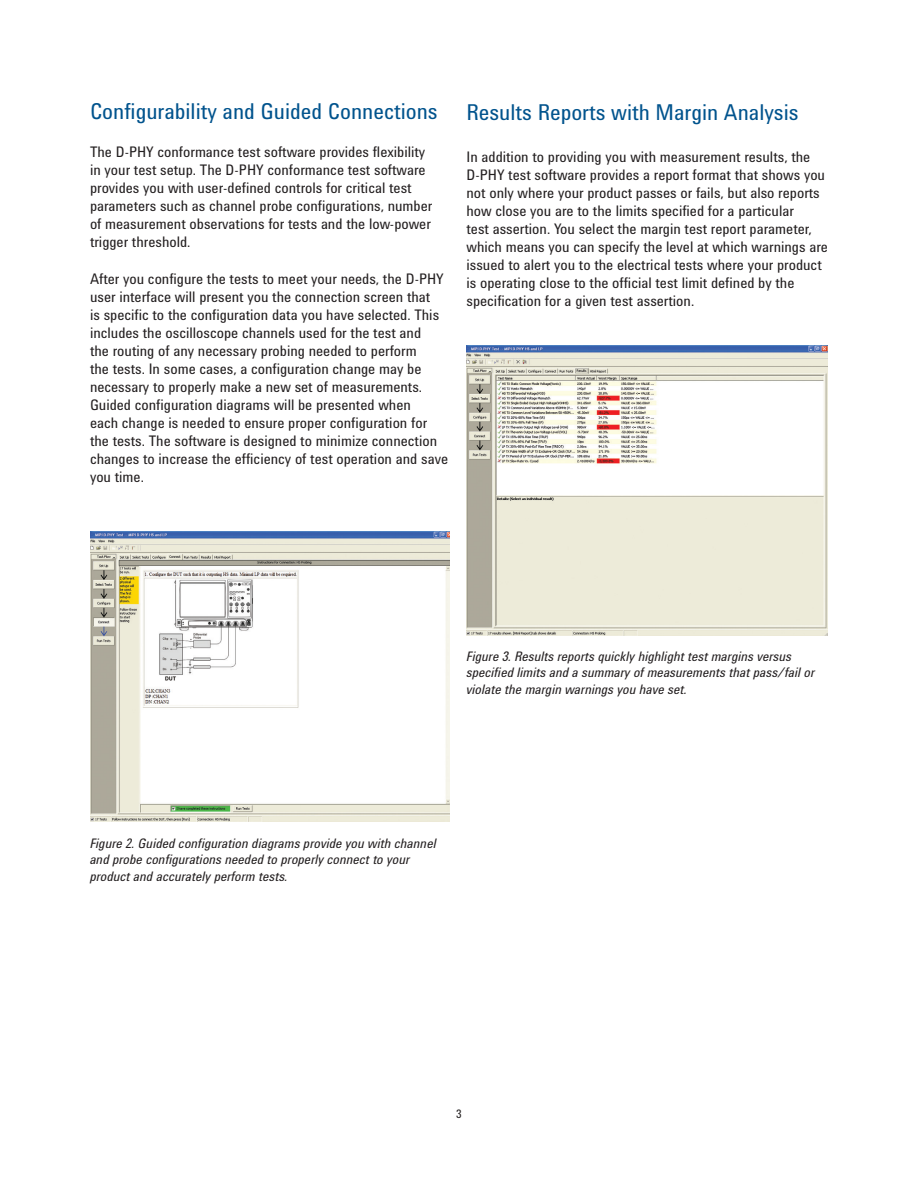
<style>
.page{position:relative;width:918px;height:1188px;background:#fff}
.page>*{position:absolute;margin:0;border:0;box-sizing:border-box;transform-origin:0 0}
.t1{font:22.5px "Agilent Condensed CFF";color:#00538d}
.t2{font:15px/18px "Agilent Condensed CFF";color:#231f20}
.t3{font:italic 13.5px/16.5px "Agilent Condensed CFF";color:#231f20}
.t4{font:12px "Agilent Condensed CFF";color:#231f20}
</style>
<div class="page">
<img style="left:90px;top:531px;width:360px;height:290px">
<img style="left:466px;top:345px;width:362px;height:291px">
<h1 class="t1" style="left:90px;top:95px;width:349px">Configurability and Guided Connections</h1>
<p class="t2" style="left:90px;top:142px;width:344px">The D-PHY conformance test software provides flexibility in your test setup. The D-PHY conformance test software provides you with user-defined controls for critical test parameters such as channel probe configurations, number of measurement observations for tests and the low-power trigger threshold.</p>
<p class="t2" style="left:90px;top:270px;width:360px">After you configure the tests to meet your needs, the D-PHY user interface will present you the connection screen that<br>is specific to the configuration data you have selected. This includes the oscilloscope channels used for the test and<br>the routing of any necessary probing needed to perform<br>the tests. In some cases, a configuration change may be necessary to properly make a new set of measurements.<br>Guided configuration diagrams will be presented when<br>each change is needed to ensure proper configuration for the tests. The software is designed to minimize connection changes to increase the efficiency of test operation and save you time.</p>
<h1 class="t1" style="left:466px;top:95px;width:334px">Results Reports with Margin Analysis</h1>
<p class="t2" style="left:466px;top:147px;width:363px">In addition to providing you with measurement results, the D-PHY test software provides a report format that shows you not only where your product passes or fails, but also reports how close you are to the limits specified for a particular<br>test assertion. You select the margin test report parameter, which means you can specify the level at which warnings are issued to alert you to the electrical tests where your product is operating close to the official test limit defined by the specification for a given test assertion.</p>
<p class="t3" style="left:466px;top:647px;width:350px">Figure 3. Results reports quickly highlight test margins versus specified limits and a summary of measurements that pass/fail or violate the margin warnings you have set.</p>
<p class="t3" style="left:90px;top:835px;width:348px">Figure 2. Guided configuration diagrams provide you with channel and probe configurations needed to properly connect to your product and accurately perform tests.</p>
<p class="t4" style="left:456px;top:1105px;width:7px">3</p>
</div>
